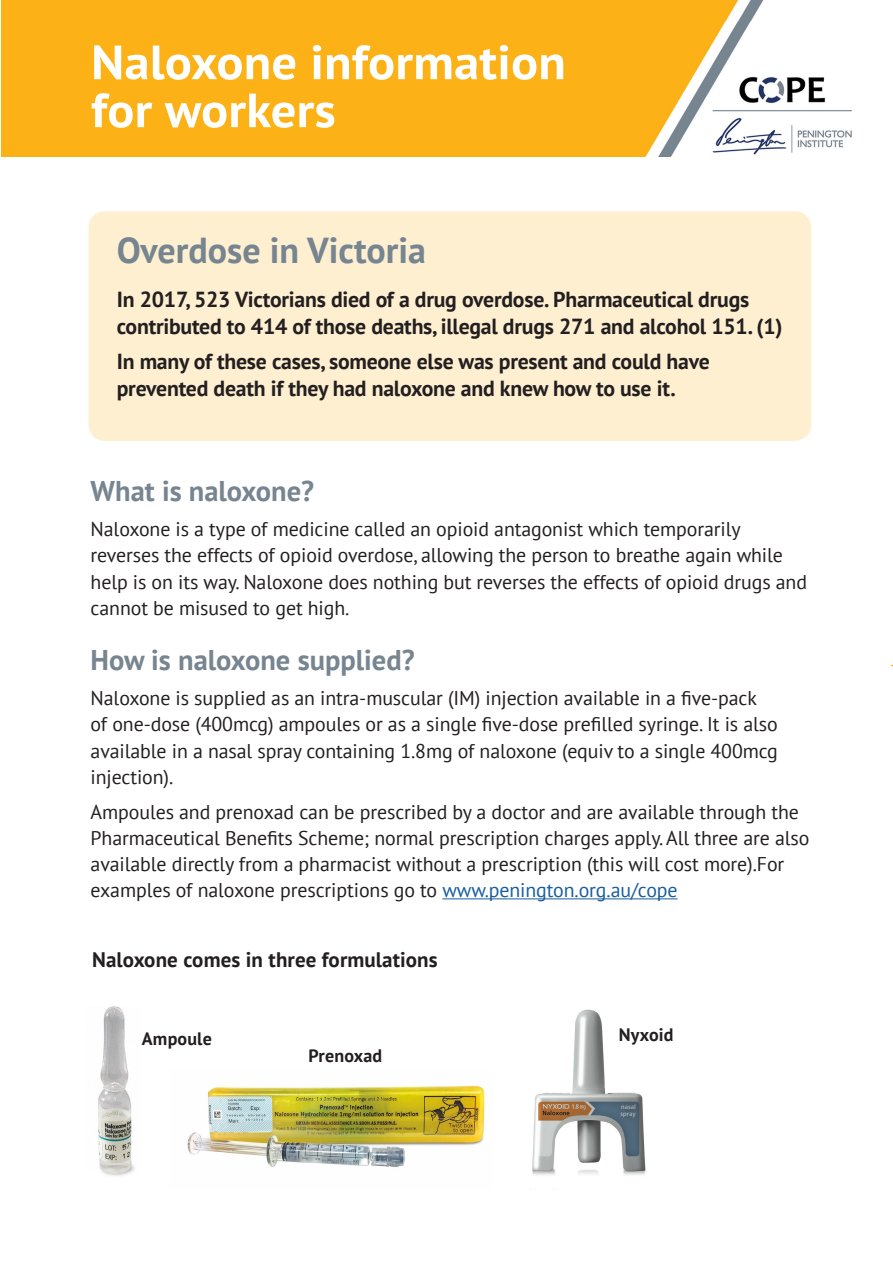
<style>
.page{position:relative;width:893px;height:1263px;background:#fff}
.page>*{position:absolute;margin:0;border:0;box-sizing:border-box;transform-origin:0 0}
.t1{font:700 48px/48px "PT Sans";letter-spacing:.005em;color:#fff;scale:1.05 1}
.t2{font:700 36px "PT Sans";color:#778590}
.t3{font:700 28.5px "PT Sans";color:#778590}
.t4{font:700 21.75px/27px "PT Sans";letter-spacing:-.01em;color:#231f20}
.t5{font:700 21px "PT Sans";letter-spacing:.005em;color:#231f20}
.t6{font:19.8px/26.2px "PT Sans";letter-spacing:-.005em;color:#231f20}
.t7{font:700 18px "PT Sans";letter-spacing:.01em;color:#231f20}
.s1{color:#175d9e}
</style>
<div class="page">
<img style="left:1px;top:0;width:851px;height:157px">
<hr style="left:442px;top:898px;width:236px;height:1px;background:#175d9e">
<div style="left:88px;top:211px;width:723px;height:230px;background:#feefd1;border-radius:17px"></div>
<img style="left:98px;top:1006px;width:548px;height:183px">
<h1 class="t1" style="left:91px;top:43px;width:454px">Naloxone information for workers</h1>
<h2 class="t2" style="left:117px;top:237px;width:311px">Overdose in Victoria</h2>
<p class="t4" style="left:117px;top:288px;width:667px">In 2017, 523 Victorians died of a drug overdose. Pharmaceutical drugs contributed to 414 of those deaths, illegal drugs 271 and alcohol 151. (1)</p>
<p class="t4" style="left:117px;top:350px;width:594px">In many of these cases, someone else was present and could have prevented death if they had naloxone and knew how to use it.</p>
<h3 class="t3" style="left:91px;top:481px;width:225px">What is naloxone?</h3>
<p class="t6" style="left:91px;top:518px;width:718px">Naloxone is a type of medicine called an opioid antagonist which temporarily reverses the effects of opioid overdose, allowing the person to breathe again while help is on its way. Naloxone does nothing but reverses the effects of opioid drugs and cannot be misused to get high.</p>
<h3 class="t3" style="left:91px;top:650px;width:326px">How is naloxone supplied?</h3>
<p class="t6" style="left:91px;top:684px;width:689px">Naloxone is supplied as an intra-muscular (IM) injection available in a five-pack of one-dose (400mcg) ampoules or as a single five-dose prefilled syringe. It is also available in a nasal spray containing 1.8mg of naloxone (equiv to a single 400mcg injection).</p>
<p class="t6" style="left:91px;top:801px;width:720px">Ampoules and prenoxad can be prescribed by a doctor and are available through the Pharmaceutical Benefits Scheme; normal prescription charges apply. All three are also available directly from a pharmacist without a prescription (this will cost more).For examples of naloxone prescriptions go to <span class="s1">www.penington.org.au/cope</span></p>
<p class="t5" style="left:92px;top:952px;width:347px">Naloxone comes in three formulations</p>
<p class="t7" style="left:142px;top:1032px;width:71px">Ampoule</p>
<p class="t7" style="left:309px;top:1049px;width:75px">Prenoxad</p>
<p class="t7" style="left:619px;top:1028px;width:56px">Nyxoid</p>
</div>
